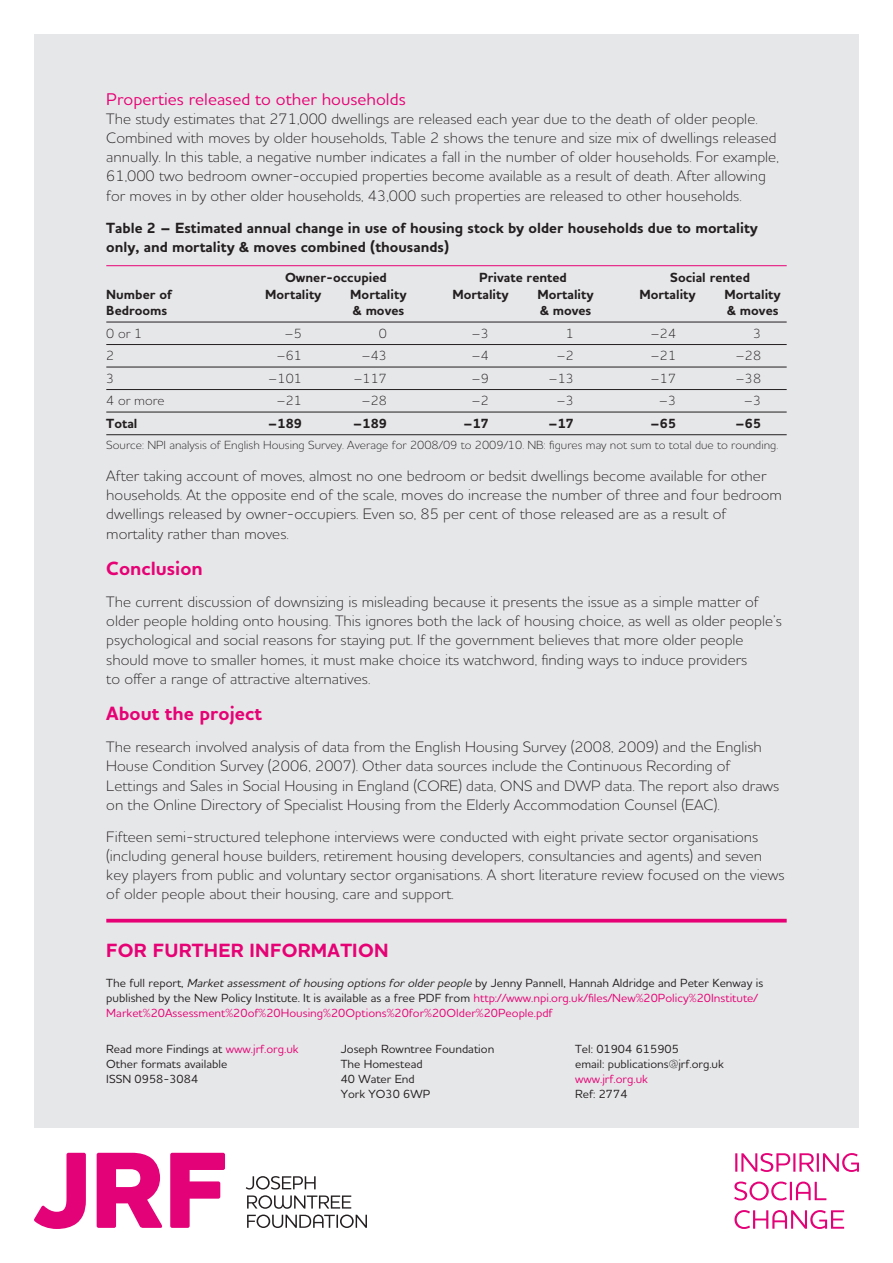
<style>
.page{position:relative;width:893px;height:1263px;background:#fff}
.page>*{position:absolute;margin:0;border:0;box-sizing:border-box;transform-origin:0 0}
.t1{font:700 19.5px "Houschka Alt Pro";color:#e60275}
.t2{font:500 17.25px "Houschka Alt Pro";color:#e60275}
.t3{font:300 15.3px/19.2px "Houschka Alt Pro";color:#231f20}
.t4{font:700 15px/19.2px "Houschka Alt Pro";color:#231f20}
.t5{font:700 13.5px "Houschka Alt Pro";color:#231f20}
.t6{font:300 13.5px "Houschka Alt Pro";color:#231f20}
.t7{font:500 12px/15px "Houschka Alt Pro";color:#e60275}
.t8{font:500 12px/15px "Houschka Alt Pro";color:#231f20}
.t9{font:300 12px "Houschka Alt Pro";color:#231f20}
.s1{color:#231f20}
.s2{font-style:italic;color:#231f20}
.s3{color:#e60275}
</style>
<div class="page">
<div style="left:34px;top:34px;width:825px;height:1093px;background:#e6e7e9"></div>
<hr style="left:106px;top:919px;width:681px;height:3px;background:#e60275">
<hr style="left:106px;top:265px;width:681px;height:1px;background:#e60275">
<hr style="left:106px;top:322px;width:681px;height:1px;background:#231f20">
<hr style="left:106px;top:344px;width:681px;height:1px;background:#231f20">
<hr style="left:106px;top:367px;width:681px;height:1px;background:#231f20">
<hr style="left:106px;top:389px;width:681px;height:1px;background:#231f20">
<hr style="left:106px;top:412px;width:681px;height:1px;background:#231f20">
<hr style="left:106px;top:434px;width:681px;height:1px;background:#231f20">
<svg style="left:34px;top:1153px;width:52px;height:76px"></svg>
<svg style="left:97px;top:1153px;width:66px;height:75px"></svg>
<svg style="left:170px;top:1153px;width:55px;height:75px"></svg>
<svg style="left:246px;top:1176px;width:70px;height:13px"></svg>
<svg style="left:247px;top:1195px;width:120px;height:33px"></svg>
<svg style="left:735px;top:1153px;width:124px;height:19px"></svg>
<svg style="left:734px;top:1181px;width:92px;height:19px"></svg>
<svg style="left:734px;top:1210px;width:110px;height:19px"></svg>
<p class="t2" style="left:106px;top:93px;width:301px">Properties released to other households</p>
<p class="t3" style="left:106px;top:111px;width:674px">The study estimates that 271,000 dwellings are released each year due to the death of older people.<br>Combined with moves by older households, Table 2 shows the tenure and size mix of dwellings released annually. In this table, a negative number indicates a fall in the number of older households. For example, 61,000 two bedroom owner-occupied properties become available as a result of death. After allowing for moves in by other older households, 43,000 such properties are released to other households.</p>
<p class="t4" style="left:106px;top:220px;width:653px">Table 2 – Estimated annual change in use of housing stock by older households due to mortality only, and mortality &amp; moves combined (thousands)</p>
<p class="t5" style="left:285px;top:273px;width:103px">Owner-occupied</p>
<p class="t5" style="left:479px;top:273px;width:89px">Private rented</p>
<p class="t5" style="left:670px;top:273px;width:81px">Social rented</p>
<p class="t5" style="left:106px;top:289px;width:67px">Number of</p>
<p class="t5" style="left:265px;top:289px;width:58px">Mortality</p>
<p class="t5" style="left:350px;top:289px;width:58px">Mortality</p>
<p class="t5" style="left:452px;top:289px;width:58px">Mortality</p>
<p class="t5" style="left:537px;top:289px;width:58px">Mortality</p>
<p class="t5" style="left:639px;top:289px;width:58px">Mortality</p>
<p class="t5" style="left:724px;top:289px;width:58px">Mortality</p>
<p class="t5" style="left:106px;top:306px;width:63px">Bedrooms</p>
<p class="t5" style="left:353px;top:306px;width:53px">&amp; moves</p>
<p class="t5" style="left:540px;top:306px;width:53px">&amp; moves</p>
<p class="t5" style="left:727px;top:306px;width:53px">&amp; moves</p>
<p class="t6" style="left:106px;top:328px;width:38px">0or1</p>
<p class="t6" style="left:284px;top:328px;width:19px">–5</p>
<p class="t6" style="left:379px;top:328px;width:10px">0</p>
<p class="t6" style="left:472px;top:328px;width:19px">–3</p>
<p class="t6" style="left:566px;top:328px;width:10px">1</p>
<p class="t6" style="left:651px;top:328px;width:27px">–24</p>
<p class="t6" style="left:753px;top:328px;width:10px">3</p>
<p class="t6" style="left:106px;top:351px;width:10px">2</p>
<p class="t6" style="left:276px;top:351px;width:27px">–61</p>
<p class="t6" style="left:361px;top:351px;width:27px">–43</p>
<p class="t6" style="left:472px;top:351px;width:19px">–4</p>
<p class="t6" style="left:557px;top:351px;width:19px">–2</p>
<p class="t6" style="left:651px;top:351px;width:27px">–21</p>
<p class="t6" style="left:736px;top:351px;width:27px">–28</p>
<p class="t6" style="left:106px;top:373px;width:10px">3</p>
<p class="t6" style="left:268px;top:373px;width:35px">–101</p>
<p class="t6" style="left:353px;top:373px;width:35px">–117</p>
<p class="t6" style="left:472px;top:373px;width:19px">–9</p>
<p class="t6" style="left:548px;top:373px;width:27px">–13</p>
<p class="t6" style="left:651px;top:373px;width:27px">–17</p>
<p class="t6" style="left:736px;top:373px;width:27px">–38</p>
<p class="t6" style="left:106px;top:396px;width:60px">4 or more</p>
<p class="t6" style="left:276px;top:396px;width:27px">–21</p>
<p class="t6" style="left:361px;top:396px;width:27px">–28</p>
<p class="t6" style="left:472px;top:396px;width:19px">–2</p>
<p class="t6" style="left:557px;top:396px;width:19px">–3</p>
<p class="t6" style="left:659px;top:396px;width:19px">–3</p>
<p class="t6" style="left:744px;top:396px;width:19px">–3</p>
<p class="t5" style="left:106px;top:418px;width:33px">Total</p>
<p class="t5" style="left:268px;top:418px;width:36px">–189</p>
<p class="t5" style="left:353px;top:418px;width:36px">–189</p>
<p class="t5" style="left:463px;top:418px;width:27px">–17</p>
<p class="t5" style="left:548px;top:418px;width:27px">–17</p>
<p class="t5" style="left:650px;top:418px;width:27px">–65</p>
<p class="t5" style="left:735px;top:418px;width:27px">–65</p>
<p class="t9" style="left:106px;top:441px;width:673px">Source: NPI analysis of English Housing Survey. Average for 2008/09 to 2009/10. NB: figures may not sum to total due to rounding.</p>
<p class="t3" style="left:106px;top:468px;width:677px">After taking account of moves, almost no one bedroom or bedsit dwellings become available for other households. At the opposite end of the scale, moves do increase the number of three and four bedroom dwellings released by owner-occupiers. Even so, 85 per cent of those released are as a result of mortality rather than moves.</p>
<p class="t1" style="left:106px;top:562px;width:98px">Conclusion</p>
<p class="t3" style="left:106px;top:594px;width:677px">The current discussion of downsizing is misleading because it presents the issue as a simple matter of older people holding onto housing. This ignores both the lack of housing choice, as well as older people’s psychological and social reasons for staying put. If the government believes that more older people should move to smaller homes, it must make choice its watchword, finding ways to induce providers<br>to offer a range of attractive alternatives.</p>
<p class="t1" style="left:106px;top:707px;width:157px">About the project</p>
<p class="t3" style="left:106px;top:739px;width:675px">The research involved analysis of data from the English Housing Survey (2008, 2009) and the English House Condition Survey (2006, 2007). Other data sources include the Continuous Recording of Lettings and Sales in Social Housing in England (CORE) data, ONS and DWP data. The report also draws on the Online Directory of Specialist Housing from the Elderly Accommodation Counsel (EAC).</p>
<p class="t3" style="left:106px;top:829px;width:680px">Fifteen semi-structured telephone interviews were conducted with eight private sector organisations (including general house builders, retirement housing developers, consultancies and agents) and seven key players from public and voluntary sector organisations. A short literature review focused on the views of older people about their housing, care and support.</p>
<p class="t1" style="left:106px;top:943px;width:284px">FOR FURTHER INFORMATION</p>
<p class="t7" style="left:106px;top:976px;width:658px"><span class="s1">The full report,</span> <span class="s2">Marketassessmentof housingoptionsforolderpeople</span><span class="s1">by Jenny Pannell, Hannah Aldridge and Peter Kenway is published by the New Policy Institute. It is available as a free PDF from</span> http://www.npi.org.uk/files/New%20Policy%20Institute/<br>Market%20Assessment%20of%20Housing%20Options%20for%20Older%20People.pdf</p>
<p class="t8" style="left:106px;top:1042px;width:194px">Read more Findings at <span class="s3">www.jrf.org.uk<br></span>Other formats available<br>ISSN 0958-3084</p>
<p class="t8" style="left:341px;top:1042px;width:155px">Joseph Rowntree Foundation<br>The Homestead<br>40 Water End<br>York YO30 6WP</p>
<p class="t8" style="left:575px;top:1042px;width:150px">Tel: 01904 615905<br>email: publications@jrf.org.uk</p>
<p class="t7" style="left:575px;top:1072px;width:74px">www.jrf.org.uk</p>
<p class="t8" style="left:575px;top:1087px;width:54px">Ref: 2774</p>
</div>
